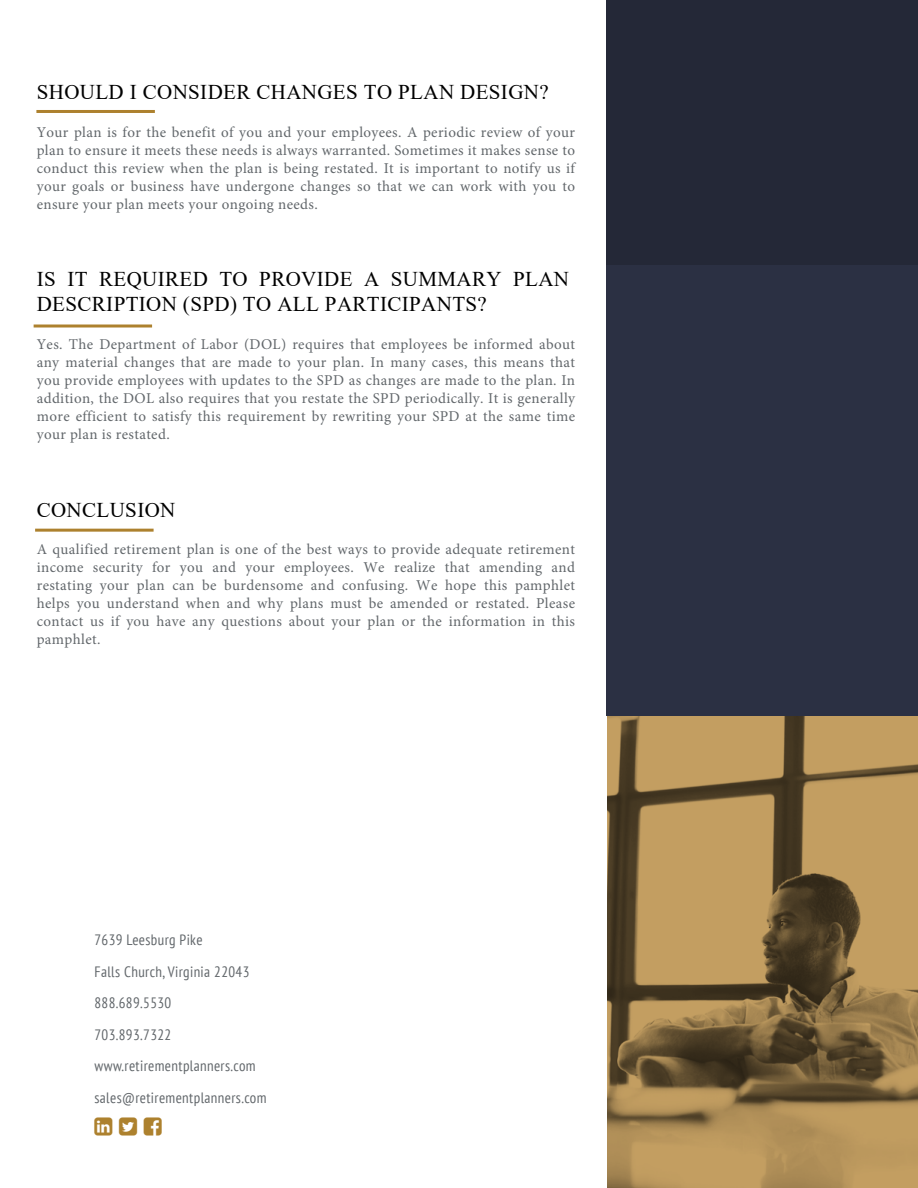
<style>
.page{position:relative;width:918px;height:1188px;background:#fff}
.page>*{position:absolute;margin:0;border:0;box-sizing:border-box;transform-origin:0 0}
.t1{font:21px/25.2px "Times New Roman";letter-spacing:.02em;color:#000}
.t2{font:15px/18px "Minion Pro";letter-spacing:.025em;color:#62676b;text-align:justify}
.t3{font:condensed 15px/31.5px "PT Sans";letter-spacing:.025em;color:#62676b}
</style>
<div class="page">
<div style="left:606px;top:264px;width:312px;height:452px;background:#2b3043"></div>
<div style="left:606px;top:0;width:312px;height:264px;background:#242837"></div>
<svg style="left:607px;top:716px;width:311px;height:472px;background:#9a7c4c"></svg>
<hr style="left:36px;top:110px;width:119px;height:3px;background:#ad812e">
<hr style="left:34px;top:325px;width:118px;height:3px;background:#ad812e">
<hr style="left:35px;top:529px;width:119px;height:3px;background:#ad812e">
<h1 class="t1" style="left:37px;top:79px;width:513px">SHOULD I CONSIDER CHANGES TO PLAN DESIGN?</h1>
<p class="t2" style="left:37px;top:123px;width:540px">Your plan is for the benefit of you and your employees. A periodic review of your plan to ensure it meets these needs is always warranted. Sometimes it makes sense to conduct this review when the plan is being restated. It is important to notify us if your goals or business have undergone changes so that we can work with you to ensure your plan meets your ongoing needs.</p>
<h1 class="t1" style="left:37px;top:266px;width:534px">IS IT REQUIRED TO PROVIDE A SUMMARY PLAN<br>DESCRIPTION (SPD) TO ALL PARTICIPANTS?</h1>
<p class="t2" style="left:37px;top:335px;width:540px">Yes. The Department of Labor (DOL) requires that employees be informed about any material changes that are made to your plan. In many cases, this means that you provide employees with updates to the SPD as changes are made to the plan. In addition, the DOL also requires that you restate the SPD periodically. It is generally more efficient to satisfy this requirement by rewriting your SPD at the same time your plan is restated.</p>
<h1 class="t1" style="left:37px;top:496px;width:140px">CONCLUSION</h1>
<p class="t2" style="left:37px;top:541px;width:540px">A qualified retirement plan is one of the best ways to provide adequate retirement income security for you and your employees. We realize that amending and restating your plan can be burdensome and confusing. We hope this pamphlet helps you understand when and why plans must be amended or restated. Please contact us if you have any questions about your plan or the information in this pamphlet.</p>
<p class="t3" style="left:94px;top:924px;width:174px">7639 Leesburg Pike<br>Falls Church, Virginia 22043<br>888.689.5530<br>703.893.7322 www.retirementplanners.com sales@retirementplanners.com</p>
</div>
